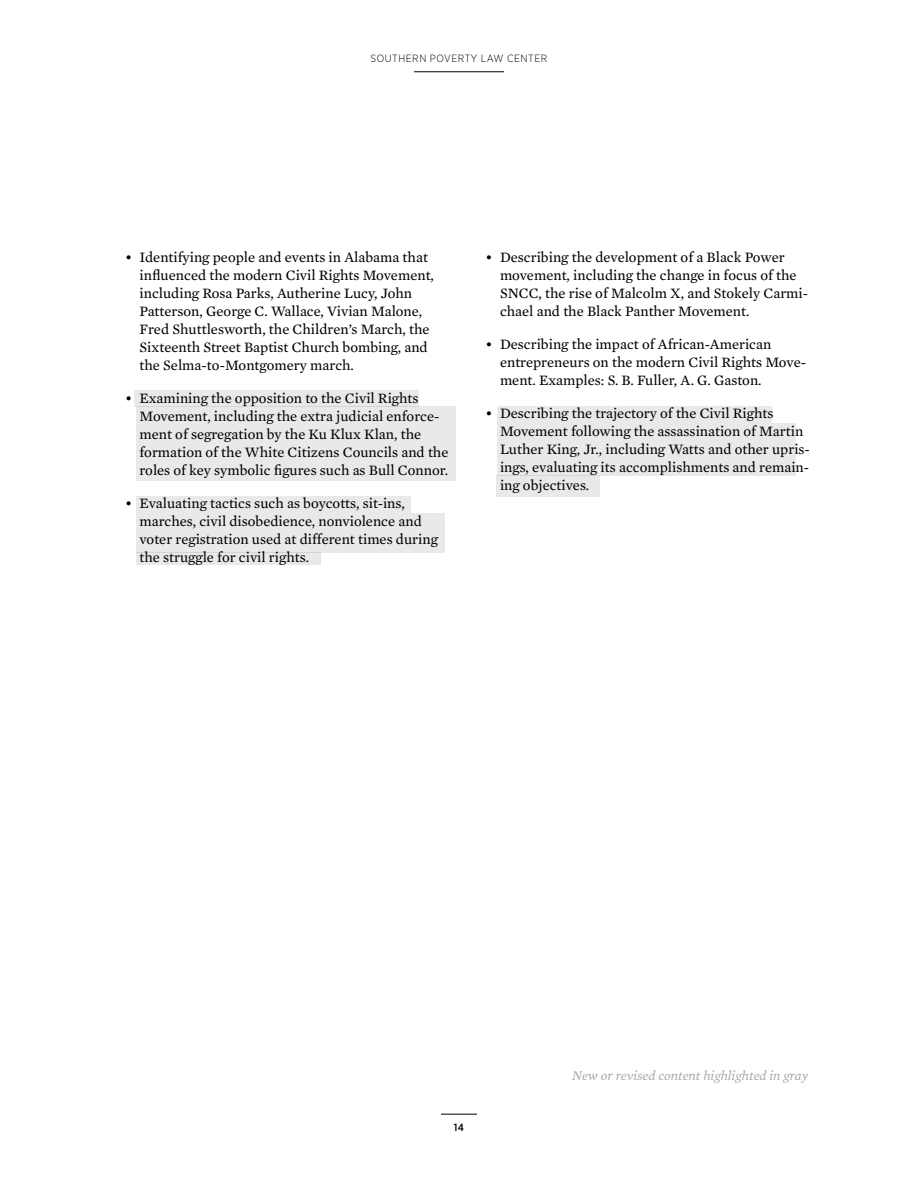
<style>
.page{position:relative;width:918px;height:1188px;background:#fff}
.page>*{position:absolute;margin:0;border:0;box-sizing:border-box;transform-origin:0 0}
.t1{font:14.7px/18px "Mercury Text G2";color:#000}
.t2{font:italic 13.5px "Mercury Text G2";color:#a7a9ac}
.t3{font:300 10.5px "Gotham Narrow";letter-spacing:.05em;color:#000}
.t4{font:500 10.5px "Gotham Narrow";color:#000}
</style>
<div class="page">
<hr style="left:441px;top:1114px;width:36px;height:1px;background:#000">
<hr style="left:414px;top:71px;width:90px;height:1px;background:#000">
<div style="left:134px;top:391px;width:284px;height:16px;background:#e8e9e9"></div>
<div style="left:136px;top:407px;width:320px;height:74px;background:#e8e9e9"></div>
<div style="left:136px;top:497px;width:274px;height:16px;background:#e8e9e9"></div>
<div style="left:136px;top:513px;width:309px;height:40px;background:#e8e9e9"></div>
<div style="left:136px;top:553px;width:184px;height:12px;background:#e8e9e9"></div>
<div style="left:497px;top:407px;width:275px;height:16px;background:#e8e9e9"></div>
<div style="left:497px;top:423px;width:299px;height:52px;background:#e8e9e9"></div>
<div style="left:497px;top:475px;width:103px;height:22px;background:#e8e9e9"></div>
<p class="t3" style="left:371px;top:52px;width:178px">SOUTHERN POVERTY LAW CENTER</p>
<p class="t1" style="left:140px;top:248px;width:296px;text-indent:-14px">• Identifying people and events in Alabama that influenced the modern Civil Rights Movement, including Rosa Parks, Autherine Lucy, John Patterson, George C. Wallace, Vivian Malone, Fred Shuttlesworth, the Children’s March, the Sixteenth Street Baptist Church bombing, and the Selma-to-Montgomery march.</p>
<p class="t1" style="left:140px;top:389px;width:310px;text-indent:-14px">• Examining the opposition to the Civil Rights Movement, including the extra judicial enforce&shy;ment of segregation by the Ku Klux Klan, the formation of the White Citizens Councils and the roles of key symbolic figures such as Bull Connor.</p>
<p class="t1" style="left:140px;top:494px;width:300px;text-indent:-14px">• Evaluating tactics such as boycotts, sit-ins, marches, civil disobedience, nonviolence and voter registration used at different times during the struggle for civil rights.</p>
<p class="t1" style="left:500px;top:248px;width:310px;text-indent:-14px">• Describing the development of a Black Power movement, including the change in focus of the SNCC, the rise of Malcolm X, and Stokely Carmi&shy;chael and the Black Panther Movement.</p>
<p class="t1" style="left:500px;top:335px;width:308px;text-indent:-14px">• Describing the impact of African-American entrepreneurs on the modern Civil Rights Move&shy;ment. Examples: S. B. Fuller, A. G. Gaston.</p>
<p class="t1" style="left:500px;top:404px;width:312px;text-indent:-14px">• Describing the trajectory of the Civil Rights Movement following the assassination of Martin Luther King, Jr., including Watts and other upris&shy;ings, evaluating its accomplishments and remain&shy;ing objectives.</p>
<p class="t4" style="left:454px;top:1121px;width:12px">14</p>
<p class="t2" style="left:572px;top:1068px;width:237px">New or revised content highlighted in gray</p>
</div>
